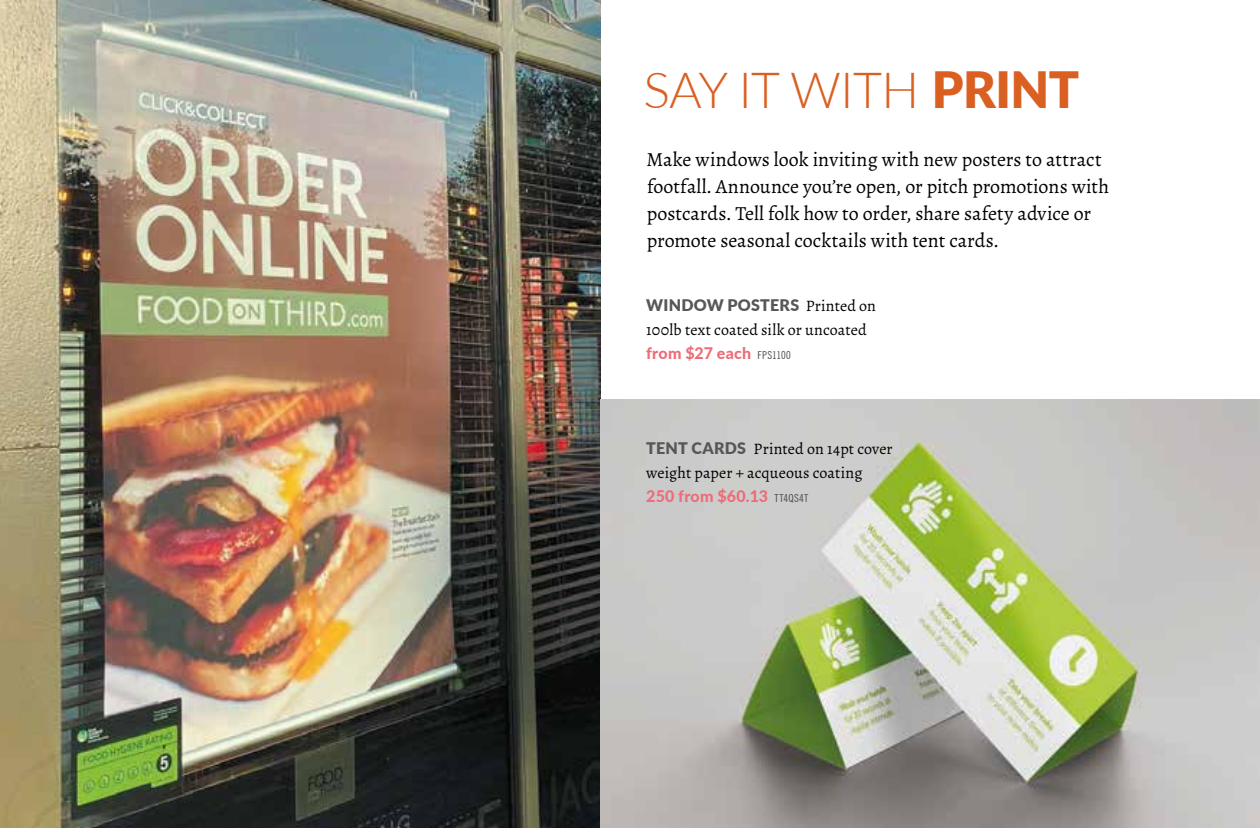
<style>
.page{position:relative;width:1260px;height:828px;background:#fff}
.page>*{position:absolute;margin:0;border:0;box-sizing:border-box;transform-origin:0 0}
.t1{font:300 50px "Lato";letter-spacing:-.01em;color:#da6022}
.t2{font:20px/27px "Alegreya";color:#000}
.t3{font:16px/24px "Alegreya";letter-spacing:.005em;color:#000}
.t4{font:800 16px "Lato";letter-spacing:.015em;color:#ed6c77}
.t5{font:900 16px "Lato";letter-spacing:.015em;color:#575756}
.s1{font-weight:900}
.s2{font-family:"Alegreya";font-weight:400;color:#000}
.s3{font-family:"News Gothic BT";font-weight:400;font-stretch:condensed;font-size:11px;color:#4a4a49}
.s4{font-family:"Lato";font-weight:900;color:#575756}
</style>
<div class="page">
<img style="left:0;top:0;width:601px;height:828px">
<img style="left:601px;top:400px;width:659px;height:428px">
<h1 class="t1" style="left:644px;top:55px;width:437px">SAY IT WITH <span class="s1">PRINT</span></h1>
<p class="t2" style="left:646px;top:146px;width:464px">Make windows look inviting with new posters to attract footfall. Announce you’re open, or pitch promotions with postcards. Tell folk how to order, share safety advice or promote seasonal cocktails with tent cards.</p>
<p class="t5" style="left:646px;top:293px;width:231px">WINDOW POSTERS <span class="s2">Printed on</span></p>
<p class="t3" style="left:646px;top:318px;width:222px">100lb text coated silk or uncoated</p>
<p class="t4" style="left:646px;top:341px;width:146px">from $27 each <span class="s3">FPS1100</span></p>
<p class="t3" style="left:646px;top:437px;width:248px"><span class="s4">TENT CARDS</span> Printed on 14pt cover weight paper + acqueous coating</p>
<p class="t4" style="left:646px;top:484px;width:163px">250 from $60.13 <span class="s3">TT4QS4T</span></p>
</div>
